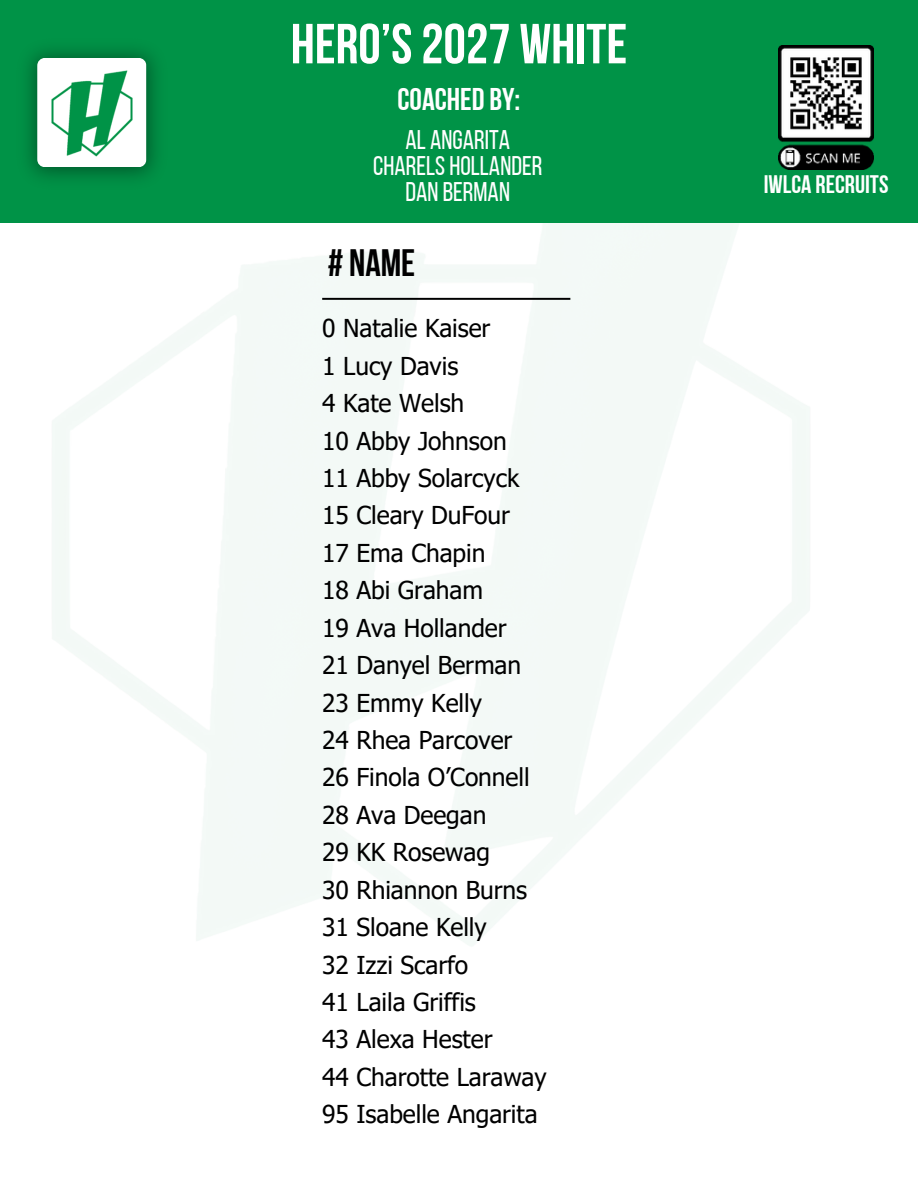
<style>
.page{position:relative;width:918px;height:1188px;background:#fff}
.page>*{position:absolute;margin:0;border:0;box-sizing:border-box;transform-origin:0 0}
.t1{font:56.4px "Bebas Neue Cyrillic";color:#fff}
.t2{font:38.1px "Bebas Neue Cyrillic";color:#000}
.t3{font:31.35px "Bebas Neue Cyrillic";color:#fff}
.t4{font:27px/26.1px "Bebas Neue";color:#fff;text-align:center}
.t5{font:25.35px "Bebas Neue Cyrillic";color:#fff}
.t6{font:24.6px/37.5px "Tahoma";color:#000}
</style>
<div class="page">
<div style="left:0;top:0;width:918px;height:223px;background:#009347"></div>
<img style="left:27px;top:49px;width:130px;height:130px">
<div style="left:37px;top:58px;width:109px;height:109px;background:#fff;border-radius:4px"></div>
<img style="left:51px;top:70px;width:82px;height:87px">
<img style="left:778px;top:46px;width:96px;height:123px">
<hr style="left:322px;top:298px;width:248px;height:2px;background:#000">
<h1 class="t1" style="left:291px;top:21px;width:338px">HERO’S 2027 WHITE</h1>
<p class="t3" style="left:398px;top:86px;width:124px">COACHED BY:</p>
<h3 class="t4" style="left:373px;top:129px;width:171px">AL ANGARITA<br>CHARELS HOLLANDER<br>DAN BERMAN</h3>
<h4 class="t2" style="left:328px;top:247px;width:89px"># NAME</h4>
<p class="t6" style="left:322px;top:309px;width:226px">0 Natalie Kaiser<br>1 Lucy Davis<br>4 Kate Welsh<br>10 Abby Johnson<br>11 Abby Solarcyck<br>15 Cleary DuFour<br>17 Ema Chapin<br>18 Abi Graham<br>19 Ava Hollander<br>21 Danyel Berman<br>23 Emmy Kelly<br>24 Rhea Parcover<br>26 Finola O’Connell<br>28 Ava Deegan<br>29 KK Rosewag<br>30 Rhiannon Burns<br>31 Sloane Kelly<br>32 Izzi Scarfo<br>41 Laila Griffis<br>43 Alexa Hester<br>44 Charotte Laraway<br>95 Isabelle Angarita</p>
<p class="t5" style="left:764px;top:174px;width:126px">IWLCA RECRUITS</p>
</div>
